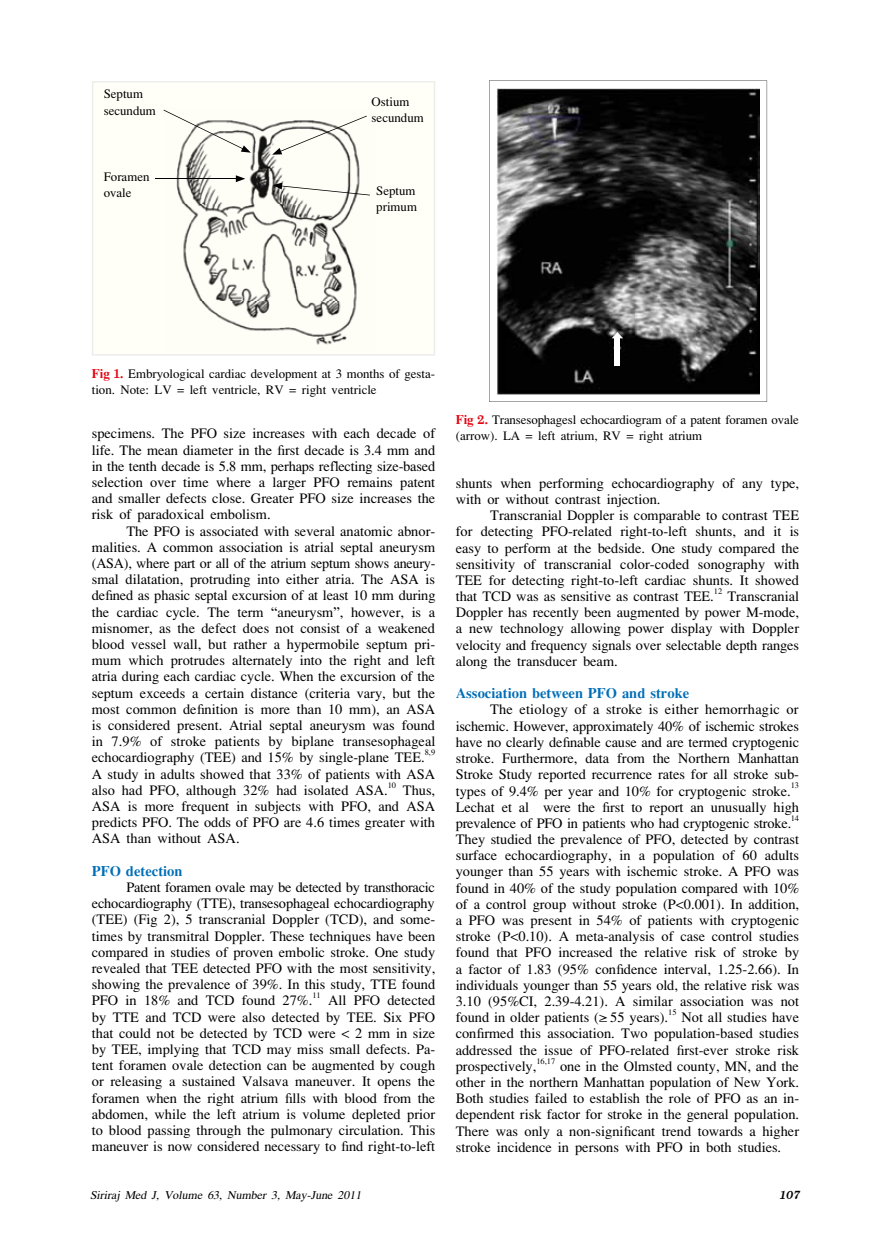
<style>
.page{position:relative;width:891px;height:1242px;background:#fff}
.page>*{position:absolute;margin:0;border:0;box-sizing:border-box;transform-origin:0 0}
.t1{font:21.75px/16.2px "UPCA Light WAT";color:#000;text-align:justify}
.t2{font:21.75px "UPCA Bold WAT";color:#006eb7}
.t3{font:19.5px/16.2px "UPCA Light WAT";color:#000}
.t4{font:18px "UPCA Italic WAT";color:#000}
.t5{font:18px "UPCA Bold Italic WAT";color:#000}
.s1{font-family:"UPCA Bold WAT";color:#e30613}
.s2{font-family:"UPC Angsana"}
.s3{font-family:"Times";font-size:15px}
</style>
<div class="page">
<svg style="left:92px;top:81px;width:343px;height:275px"></svg>
<img style="left:164px;top:107px;width:212px;height:243px">
<svg style="left:164px;top:110px;width:87px;height:43px"></svg>
<hr style="left:155px;top:178px;width:83px;height:1px;background:#000">
<svg style="left:236px;top:175px;width:9px;height:7px"></svg>
<svg style="left:272px;top:116px;width:95px;height:39px"></svg>
<svg style="left:273px;top:183px;width:97px;height:12px"></svg>
<svg style="left:489px;top:80px;width:278px;height:322px"></svg>
<svg style="left:612px;top:332px;width:11px;height:33px"></svg>
<div style="left:615px;top:338px;width:5px;height:27px;background:#fff"></div>
<p class="t3" style="left:104px;top:85px;width:54px">Septum secundum</p>
<p class="t3" style="left:104px;top:167px;width:47px">Foramen ovale</p>
<p class="t3" style="left:372px;top:93px;width:54px">Ostium secundum</p>
<p class="t3" style="left:376px;top:182px;width:42px">Septum primum</p>
<p class="t3" style="left:92px;top:364px;width:345px"><span class="s1">Fig 1.</span> Embryological cardiac development at 3 months of gesta&shy;tion. Noteข: LV = left ventricle, RV = right ventricle</p>
<p class="t1" style="left:92px;top:424px;width:345px">specimens. The PFO size increases with each decade of life. The mean diameter in the <span class="s2">fi</span>rst decade is 3.4 mm and in the tenth decade is 5.8 mm, perhaps re<span class="s2">fl</span>ecting size-based selection over time where a larger PFO remains patent and smaller defects close. Greater PFO size increases the risk of paradoxical embolism.</p>
<p class="t1" style="left:92px;top:522px;width:345px;text-indent:35px">The PFO is associated with several anatomic abnor&shy;malities. A common association is atrial septal aneurysm (ASA), where part or all of the atrium septum shows aneury&shy;smal dilatation, protruding into either atria. The ASA is de<span class="s2">fi</span>ned as phasic septal excursion of at least 10 mm during the cardiac cycle. The term <span class="s2">“</span>aneurysm<span class="s2">”</span>, however, is a misnomer, as the defect does not consist of a weakened blood vessel wall, but rather a hypermobile septum pri&shy;mum which protrudes alternately into the right and left atria during each cardiac cycle. When the excursion of the septum exceeds a certain distance (criteria vary, but the most common de<span class="s2">fi</span>nition is more than 10 mm), an ASA is considered present. Atrial septal aneurysm was found in 7.9% of stroke patients by biplane transesophageal echocardiography (TEE) and 15% by single-plane TEE.<sup>8,9<br></sup>A study in adults showed that 33% of patients with ASA also had PFO, although 32% had isolated ASA.<sup>10</sup> Thus, ASA is more frequent in subjects with PFO, and ASA predicts PFO. The odds of PFO are 4.6 times greater with ASA than without ASA.</p>
<p class="t2" style="left:92px;top:854px;width:92px">PFO detection</p>
<p class="t1" style="left:92px;top:878px;width:345px;text-indent:35px">Patent foramen ovale may be detected by transthoracic echocardiography (TTE), transesophageal echocardiography (TEE) (Fig 2), 5 transcranial Doppler (TCD), and some&shy;times by transmitral Doppler. These techniques have been compared in studies of proven embolic stroke. One study revealed that TEE detected PFO with the most sensitivity, showing the prevalence of 39%. In this study, TTE found PFO in 18% and TCD found 27%.<sup>11</sup> All PFO detected by TTE and TCD were also detected by TEE. Six PFO that could not be detected by TCD were &lt; 2 mm in size by TEE, implying that TCD may miss small defects. Pa&shy;tent foramen ovale detection can be augmented by cough or releasing a sustained Valsava maneuver. It opens the foramen when the right atrium <span class="s2">fi</span>lls with blood from the abdomen, while the left atrium is volume depleted prior to blood passing through the pulmonary circulation. This maneuver is now considered necessary to <span class="s2">fi</span>nd right-to-left</p>
<p class="t3" style="left:456px;top:411px;width:345px"><span class="s1">Fig 2.</span> Transesophagesl echocardiogram of a patent foramen ovale (arrow). LA = left atrium, RV = right atrium</p>
<p class="t1" style="left:456px;top:474px;width:345px">shunts when performing echocardiography of any type, with or without contrast injection.</p>
<p class="t1" style="left:456px;top:506px;width:345px;text-indent:35px">Transcranial Doppler is comparable to contrast TEE for detecting PFO-related right-to-left shunts, and it is easy to perform at the bedside. One study compared the sensitivity of transcranial color-coded sonography with TEE for detecting right-to-left cardiac shunts. It showed that TCD was as sensitive as contrast TEE.<sup>12</sup> Transcranial Doppler has recently been augmented by power M-mode, a new technology allowing power display with Doppler velocity and frequency signals over selectable depth ranges along the transducer beam.</p>
<p class="t2" style="left:456px;top:677px;width:235px">Association between PFO and stroke</p>
<p class="t1" style="left:456px;top:701px;width:345px;text-indent:34px">The etiology of a stroke is either hemorrhagic or ischemic. However, approximately 40% of ischemic strokes have no clearly de<span class="s2">fi</span>nable cause and are termed cryptogenic stroke. Furthermore, data from the Northern Manhattan Stroke Study reported recurrence rates for all stroke sub&shy;types of 9.4% per year and 10% for cryptogenic stroke.<sup>13<br></sup>Lechat et al were the <span class="s2">fi</span>rst to report an unusually high prevalence of PFO in patients who had cryptogenic stroke.<sup>14<br></sup>They studied the prevalence of PFO, detected by contrast surface echocardiography, in a population of 60 adults younger than 55 years with ischemic stroke. A PFO was found in 40% of the study population compared with 10% of a control group without stroke (P&lt;0.001). In addition, a PFO was present in 54% of patients with cryptogenic stroke (P&lt;0.10). A meta-analysis of case control studies found that PFO increased the relative risk of stroke by a factor of 1.83 (95% con<span class="s2">fi</span>dence interval, 1.25-2.66). In individuals younger than 55 years old, the relative risk was 3.10 (95%CI, 2.39-4.21). A similar association was not found in older patients (<span class="s3">≥</span> 55 years).<sup>15</sup> Not all studies have con<span class="s2">fi</span>rmed this association. Two population-based studies addressed the issue of PFO-related <span class="s2">fi</span>rst-ever stroke risk prospectively,<sup>16,17</sup> one in the Olmsted county, MN, and the other in the northern Manhattan population of New York.<br>Both studies failed to establish the role of PFO as an in&shy;dependent risk factor for stroke in the general population.<br>There was only a non-signi<span class="s2">fi</span>cant trend towards a higher stroke incidence in persons with PFO in both studies.</p>
<p class="t4" style="left:90px;top:1182px;width:273px">Siriraj Med J, Volume 63, Number 3, May-June 2011</p>
<p class="t5" style="left:780px;top:1182px;width:22px">107</p>
</div>
